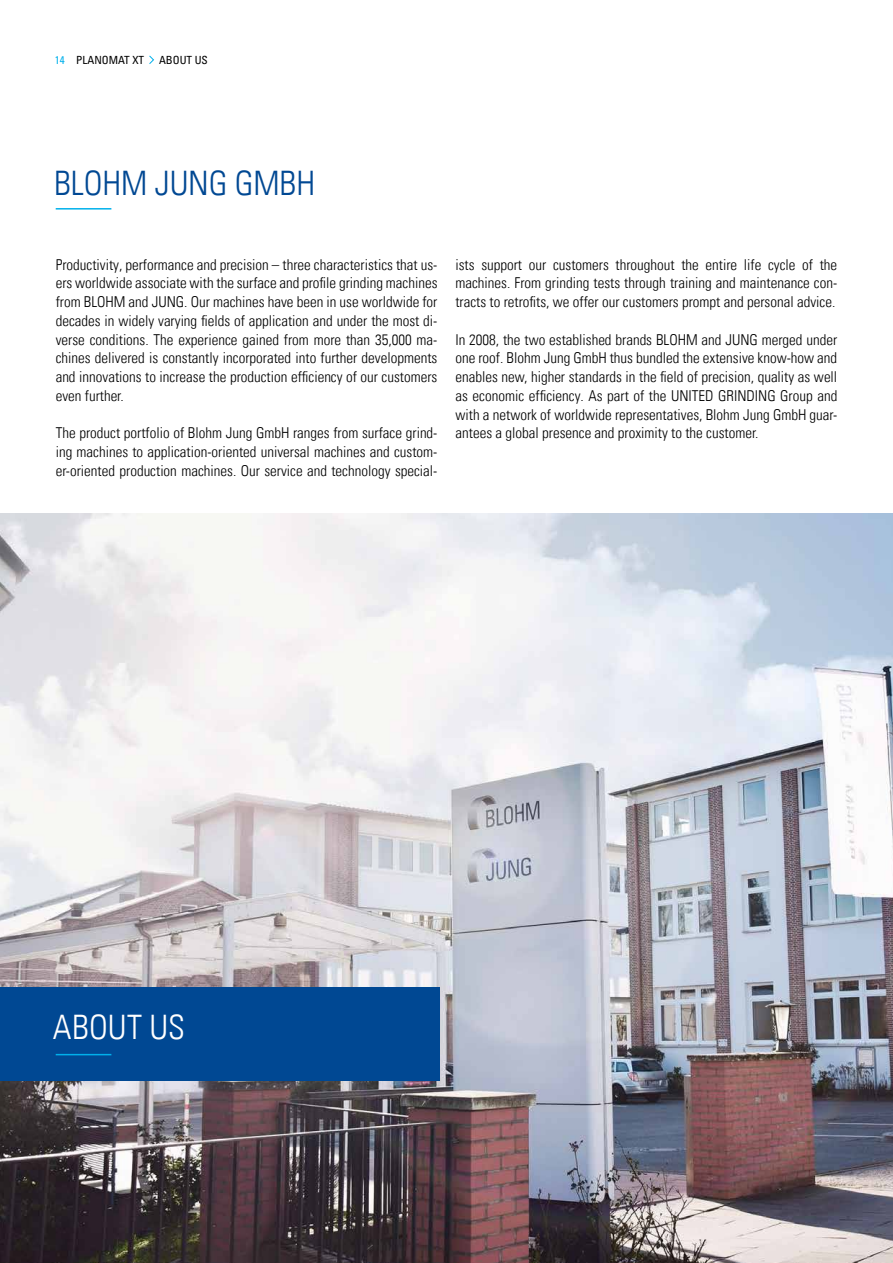
<style>
.page{position:relative;width:893px;height:1263px;background:#fff}
.page>*{position:absolute;margin:0;border:0;box-sizing:border-box;transform-origin:0 0}
.t1{font:33.75px "Univers Com 47 Light Cond";letter-spacing:-.005em;color:#004893}
.t2{font:33.75px "Univers Com 47 Light Cond";letter-spacing:.005em;color:#fff}
.t3{font:15px/18.8px "Univers Com 47 Light Cond";color:#000;text-align:justify}
.t4{font:condensed 11.25px "Univers Com 57";color:#000}
.s1{color:#00b0eb}
</style>
<div class="page">
<hr style="left:56px;top:208px;width:55px;height:2px;background:#00b0eb">
<img style="left:0;top:513px;width:893px;height:750px">
<svg style="left:149px;top:55px;width:5px;height:9px"></svg>
<div style="left:0;top:987px;width:439px;height:94px;background:#004893"></div>
<hr style="left:56px;top:1054px;width:55px;height:1px;background:#00b0eb">
<p class="t4" style="left:55px;top:53px;width:91px"><span class="s1">14</span> PLANOMAT XT</p>
<p class="t4" style="left:159px;top:53px;width:50px">ABOUT US</p>
<h1 class="t1" style="left:54px;top:162px;width:263px">BLOHM JUNG GMBH</h1>
<p class="t3" style="left:56px;top:255px;width:383px">Productivity, performance and precision – three characteristics that us&shy;ers worldwide associate with the surface and profile grinding machines from BLOHM and JUNG. Our machines have been in use worldwide for decades in widely varying fields of application and under the most di&shy;verse conditions. The experience gained from more than 35,000 ma&shy;chines delivered is constantly incorporated into further developments and innovations to increase the production efficiency of our customers even further.</p>
<p class="t3" style="left:56px;top:424px;width:383px">The product portfolio of Blohm Jung GmbH ranges from surface grind&shy;ing machines to application-oriented universal machines and custom&shy;er-oriented production machines. Our service and technology special-</p>
<p class="t3" style="left:455px;top:255px;width:383px">ists support our customers throughout the entire life cycle of the machines. From grinding tests through training and maintenance con&shy;tracts to retrofits, we offer our customers prompt and personal advice.</p>
<p class="t3" style="left:455px;top:330px;width:383px">In 2008, the two established brands BLOHM and JUNG merged under one roof. Blohm Jung GmbH thus bundled the extensive know-how and enables new, higher standards in the field of precision, quality as well as economic efficiency. As part of the UNITED GRINDING Group and with a network of worldwide representatives, Blohm Jung GmbH guar&shy;antees a global presence and proximity to the customer.</p>
<h1 class="t2" style="left:53px;top:1006px;width:134px">ABOUT US</h1>
</div>
